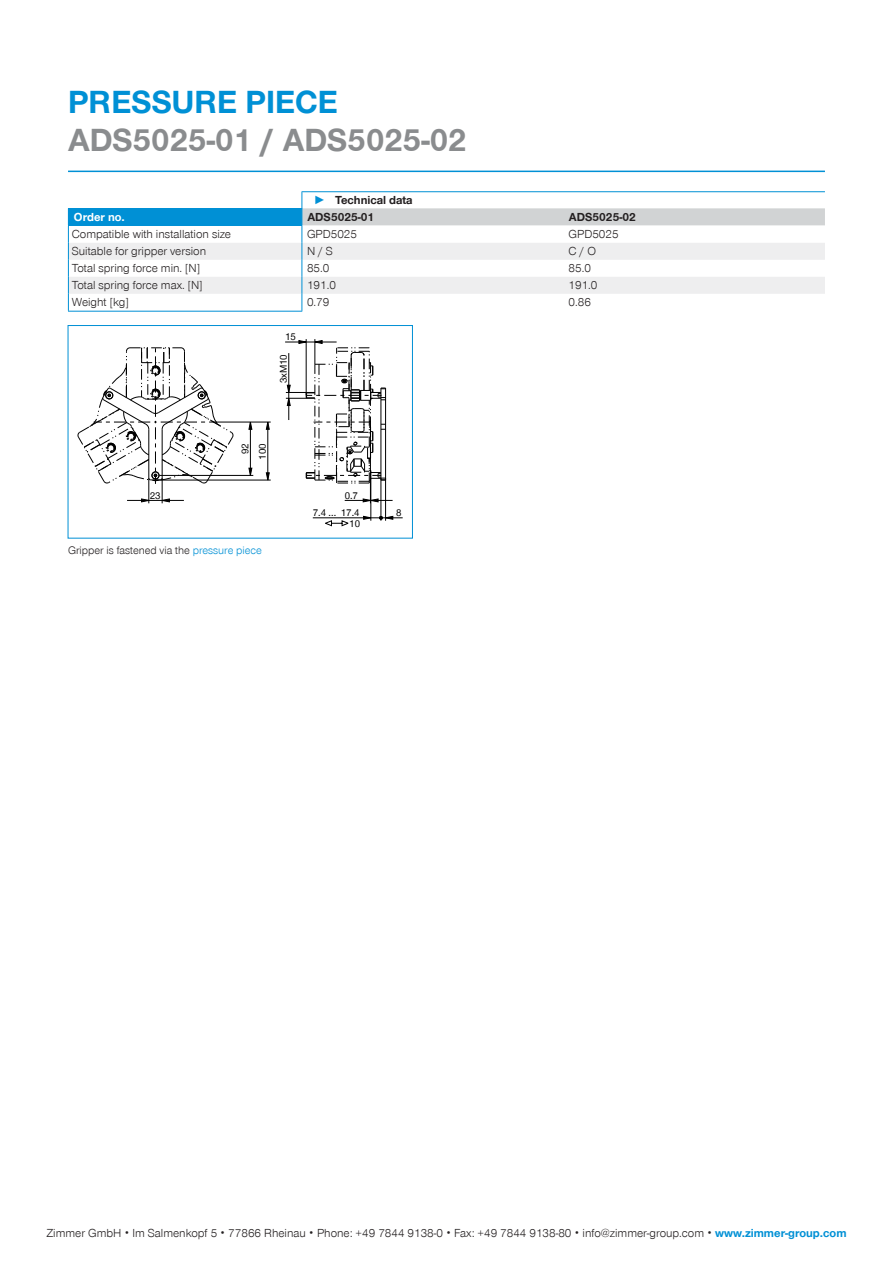
<style>
.page{position:relative;width:893px;height:1263px;background:#fff}
.page>*{position:absolute;margin:0;border:0;box-sizing:border-box;transform-origin:0 0}
.CB_AF_Headline_22_25{font:700 33px/37.5px "Zimmer Group Sans Global";color:#8a8c8e}
.CB_AF_Seitenzahl_lin{font:300 12px "Zimmer Group Sans Global";color:#231f20}
.CB_AF_Fußnote_zentri{font:300 12px "Zimmer Group Sans Global";color:#231f20}
.CB_AF_Tabellentext_B{font:700 12px "Zimmer Group Sans Global";color:#231f20}
.CB_AF_Tabellentext_B-2{font:700 12px "Zimmer Group Sans Global";color:#fff}
.CB_AF_Zeichnung-Lege{font:300 11.25px "Zimmer Group Sans Global";color:#231f20}
.t1{font:10.05px/17.4px "Zimmer Group Sans Global";color:#000;text-align:center}
.s1{color:#0090d5}
.s2{font-weight:700;color:#0090d5}
</style>
<div class="page">
<hr style="left:68px;top:171px;width:757px;height:1px;background:#0090d5">
<svg style="left:67px;top:325px;width:346px;height:214px"></svg>
<hr style="left:68px;top:311px;width:234px;height:1px;background:#0090d5">
<hr style="left:302px;top:191px;width:523px;height:1px;background:#0090d5">
<svg style="left:68px;top:192px;width:757px;height:119px"></svg>
<p class="CB_AF_Headline_22_25" style="left:68px;top:83px;width:400px"><span class="s1">PRESSURE PIECE<br></span>ADS5025-01 / ADS5025-02</p>
<p class="CB_AF_Tabellentext_B" style="left:314px;top:193px;width:100px"><span class="s1">►</span> Technical data</p>
<p class="CB_AF_Tabellentext_B-2" style="left:74px;top:210px;width:52px">Order no.</p>
<p class="CB_AF_Tabellentext_B" style="left:307px;top:210px;width:68px">ADS5025-01</p>
<p class="CB_AF_Tabellentext_B" style="left:569px;top:210px;width:68px">ADS5025-02</p>
<p class="CB_AF_Seitenzahl_lin" style="left:72px;top:227px;width:161px">Compatible with installation size</p>
<p class="CB_AF_Seitenzahl_lin" style="left:307px;top:227px;width:52px">GPD5025</p>
<p class="CB_AF_Seitenzahl_lin" style="left:568px;top:227px;width:52px">GPD5025</p>
<p class="CB_AF_Seitenzahl_lin" style="left:72px;top:244px;width:136px">Suitable for gripper version</p>
<p class="CB_AF_Seitenzahl_lin" style="left:307px;top:244px;width:28px">N / S</p>
<p class="CB_AF_Seitenzahl_lin" style="left:568px;top:244px;width:29px">C / O</p>
<p class="CB_AF_Seitenzahl_lin" style="left:72px;top:261px;width:130px">Total spring force min. [N]</p>
<p class="CB_AF_Seitenzahl_lin" style="left:307px;top:261px;width:24px">85.0</p>
<p class="CB_AF_Seitenzahl_lin" style="left:568px;top:261px;width:24px">85.0</p>
<p class="CB_AF_Seitenzahl_lin" style="left:72px;top:278px;width:132px">Total spring force max. [N]</p>
<p class="CB_AF_Seitenzahl_lin" style="left:307px;top:278px;width:30px">191.0</p>
<p class="CB_AF_Seitenzahl_lin" style="left:568px;top:278px;width:30px">191.0</p>
<p class="CB_AF_Seitenzahl_lin" style="left:72px;top:295px;width:58px">Weight [kg]</p>
<p class="CB_AF_Seitenzahl_lin" style="left:307px;top:295px;width:24px">0.79</p>
<p class="CB_AF_Seitenzahl_lin" style="left:568px;top:295px;width:24px">0.86</p>
<p class="t1" style="left:285px;top:328px;width:12px">15</p>
<p class="t1" style="left:275px;top:383px;width:31px;rotate:-90deg">3xM10</p>
<p class="t1" style="left:236px;top:459px;width:18px;rotate:-90deg">92<br>100</p>
<p class="t1" style="left:150px;top:486px;width:12px">23</p>
<p class="t1" style="left:313px;top:486px;width:48px;text-align:right">0.7<br>7.4 ... 17.4</p>
<p class="t1" style="left:349px;top:515px;width:12px">10</p>
<p class="CB_AF_Zeichnung-Lege" style="left:68px;top:544px;width:195px">Gripper is fastened via the <span class="s1">pressure piece</span></p>
<p class="t1" style="left:396px;top:504px;width:7px">8</p>
<p class="CB_AF_Fußnote_zentri" style="left:46px;top:1226px;width:802px">Zimmer GmbH ۰ Im Salmenkopf 5 ۰ 77866 Rheinau ۰ Phone: +49 7844 9138-0 ۰ Fax: +49 7844 9138-80 ۰ info@zimmer-group.com ۰ <span class="s2">www.zimmer-group.com</span></p>
</div>
